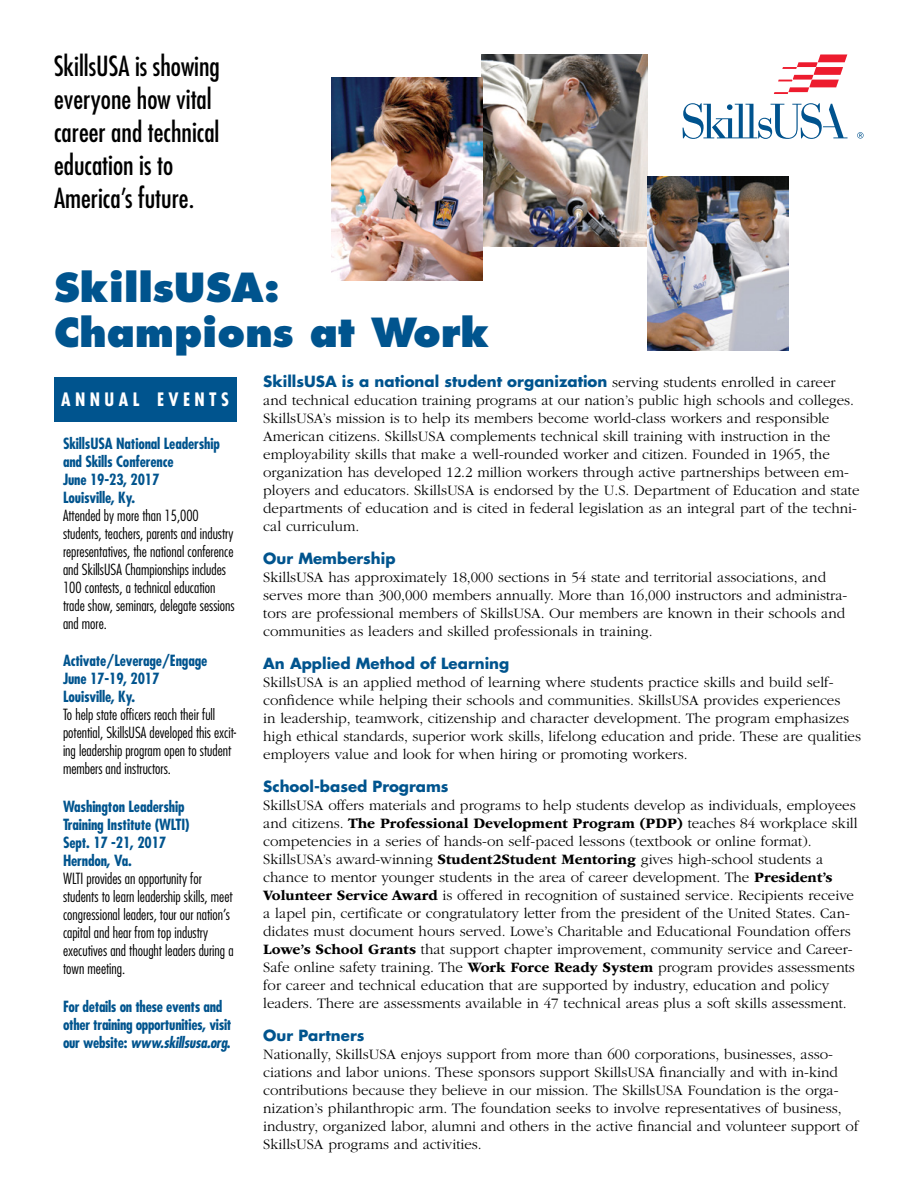
<style>
.page{position:relative;width:918px;height:1188px;background:#fff}
.page>*{position:absolute;margin:0;border:0;box-sizing:border-box;transform-origin:0 0}
.t1{font:800 39px/45px "Futura Std";color:#00548e}
.t2{font:condensed 27px/33px "Futura Std";color:#000}
.t3{font:700 condensed 18px "Futura Std";color:#fff}
.t4{font:300 15px/18px "ITC Garamond Std";color:#000}
.t5{font:300 condensed 15px/18px "Futura Std";color:#000}
.t6{font:700 condensed 15px/18px "Futura Std";letter-spacing:-.01em;color:#00548e}
.t7{font:700 15px "Futura Std";color:#00548e}
.s1{font-family:"ITC Garamond Std";font-weight:300;color:#000}
.s2{font-weight:700}
.s3{font-style:italic}
</style>
<div class="page">
<div style="left:54px;top:377px;width:182px;height:45px;background:#00548e"></div>
<svg style="left:774px;top:54px;width:73px;height:40px"></svg>
<svg style="left:683px;top:103px;width:165px;height:36px"></svg>
<svg style="left:857px;top:132px;width:7px;height:7px"></svg>
<img style="left:481px;top:54px;width:166px;height:192px">
<img style="left:648px;top:176px;width:141px;height:175px">
<img style="left:332px;top:78px;width:151px;height:202px">
<h2 class="t2" style="left:54px;top:50px;width:167px">SkillsUSA is showing everyone how vital career and technical education is to<br>America’s future.</h2>
<h1 class="t1" style="left:54px;top:265px;width:437px">SkillsUSA:<br>Champions at Work</h1>
<p class="t3" style="left:61px;top:388px;width:169px">A N N U A L E V E N T S</p>
<p class="t7" style="left:263px;top:372px;width:574px">SkillsUSA is a national student organization <span class="s1">serving students enrolled in career</span></p>
<p class="t4" style="left:263px;top:392px;width:598px">and technical education training programs at our nation’s public high schools and colleges.<br>SkillsUSA’s mission is to help its members become world-class workers and responsible American citizens. SkillsUSA complements technical skill training with instruction in the employability skills that make a well-rounded worker and citizen. Founded in 1965, the organization has developed 12.2 million workers through active partnerships between em&shy;ployers and educators. SkillsUSA is endorsed by the U.S. Department of Education and state departments of education and is cited in federal legislation as an integral part of the techni&shy;cal curriculum.</p>
<p class="t7" style="left:263px;top:549px;width:134px">Our Membership</p>
<p class="t4" style="left:263px;top:569px;width:586px">SkillsUSA has approximately 18,000 sections in 54 state and territorial associations, and serves more than 300,000 members annually. More than 16,000 instructors and administra&shy;tors are professional members of SkillsUSA. Our members are known in their schools and communities as leaders and skilled professionals in training.</p>
<p class="t7" style="left:263px;top:654px;width:248px">An Applied Method of Learning</p>
<p class="t4" style="left:263px;top:674px;width:599px">SkillsUSA is an applied method of learning where students practice skills and build self&shy;confidence while helping their schools and communities. SkillsUSA provides experiences<br>in leadership, teamwork, citizenship and character development. The program emphasizes high ethical standards, superior work skills, lifelong education and pride. These are qualities employers value and look for when hiring or promoting workers.</p>
<p class="t7" style="left:263px;top:777px;width:187px">School-based Programs</p>
<p class="t4" style="left:263px;top:797px;width:596px">SkillsUSA offers materials and programs to help students develop as individuals, employees and citizens. <span class="s2">The Professional Development Program (PDP)</span> teaches 84 workplace skill competencies in a series of hands-on self-paced lessons (textbook or online format).<br>SkillsUSA’s award-winning <span class="s2">Student2Student Mentoring</span> gives high-school students a chance to mentor younger students in the area of career development. The <span class="s2">President’s Volunteer Service Award</span> is offered in recognition of sustained service. Recipients receive a lapel pin, certificate or congratulatory letter from the president of the United States. Can&shy;didates must document hours served. Lowe’s Charitable and Educational Foundation offers <span class="s2">Lowe’s School Grants</span> that support chapter improvement, community service and Career-Safe online safety training. The <span class="s2">Work Force Ready System</span> program provides assessments for career and technical education that are supported by industry, education and policy leaders. There are assessments available in 47 technical areas plus a soft skills assessment.</p>
<p class="t7" style="left:263px;top:1026px;width:103px">Our Partners</p>
<p class="t4" style="left:263px;top:1046px;width:597px">Nationally, SkillsUSA enjoys support from more than 600 corporations, businesses, asso&shy;ciations and labor unions. These sponsors support SkillsUSA financially and with in-kind contributions because they believe in our mission. The SkillsUSA Foundation is the orga&shy;nization’s philanthropic arm. The foundation seeks to involve representatives of business, industry, organized labor, alumni and others in the active financial and volunteer support of SkillsUSA programs and activities.</p>
<p class="t6" style="left:63px;top:434px;width:158px">SkillsUSA National Leadership and Skills Conference<br>June 19-23, 2017<br>Louisville, Ky.</p>
<p class="t5" style="left:63px;top:506px;width:173px">Attended by more than 15,000 students, teachers, parents and industry representatives, the national conference and SkillsUSA Championships includes 100 contests, a technical education trade show, seminars, delegate sessions and more.</p>
<p class="t6" style="left:63px;top:652px;width:146px">Activate/Leverage/Engage<br>June 17-19, 2017<br>Louisville, Ky.</p>
<p class="t5" style="left:63px;top:706px;width:175px">To help state officers reach their full potential, SkillsUSA developed this excit&shy;ing leadership program open to student members and instructors.</p>
<p class="t6" style="left:63px;top:798px;width:128px">Washington Leadership<br>Training Institute (WLTI)<br>Sept. 17 -21, 2017<br>Herndon, Va.</p>
<p class="t5" style="left:63px;top:870px;width:172px">WLTI provides an opportunity for students to learn leadership skills, meet congressional leaders, tour our nation’s capital and hear from top industry executives and thought leaders during a town meeting.</p>
<p class="t6" style="left:63px;top:997px;width:170px">For details on these events and other training opportunities, visit our website: <span class="s3">www.skillsusa.org</span>.</p>
</div>
